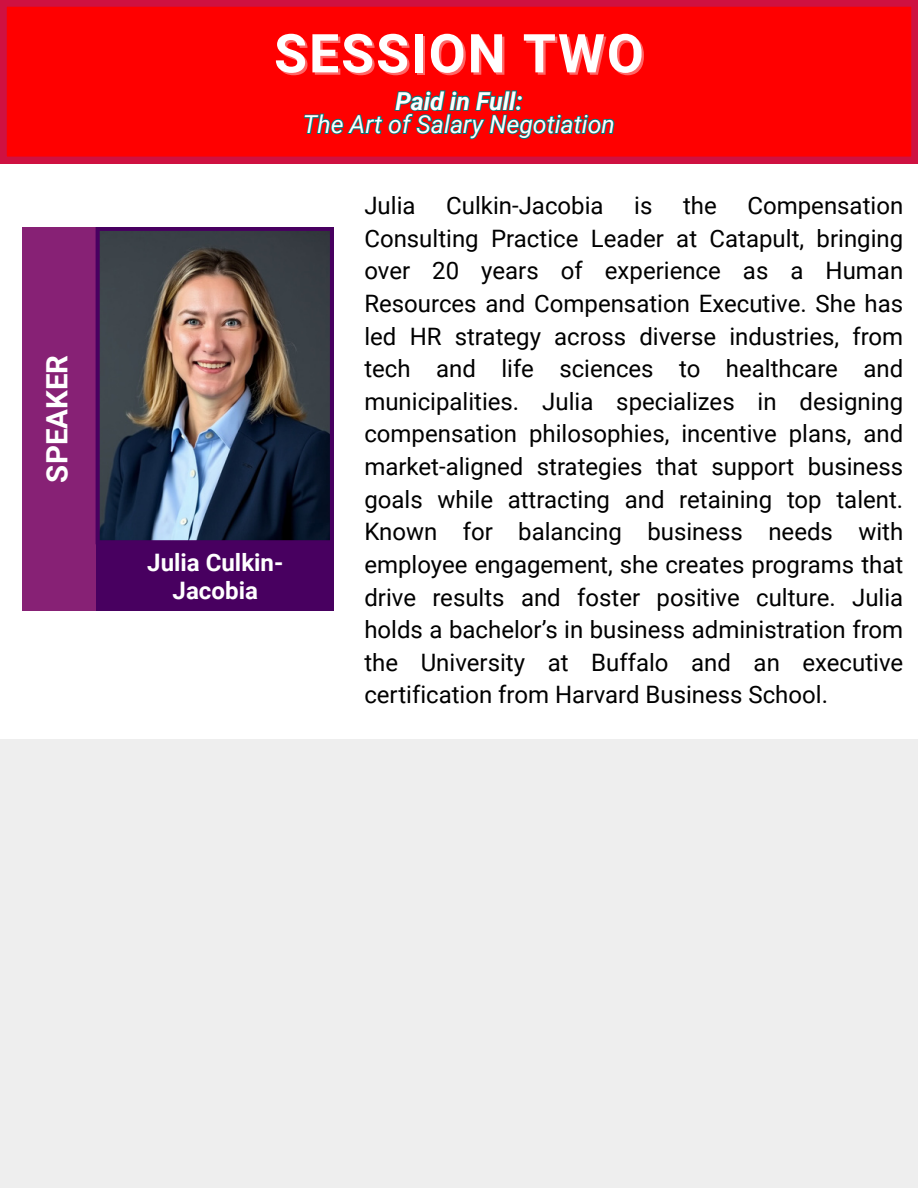
<style>
.page{position:relative;width:918px;height:1188px;background:#fff}
.page>*{position:absolute;margin:0;border:0;box-sizing:border-box;transform-origin:0 0}
.t1{font:700 53.55px "Roboto";letter-spacing:.04em;color:#fff}
.t2{font:700 29.4px "Roboto";color:#fff}
.t3{font:italic 24.75px/23.2px "Roboto";color:#fff;text-align:center}
.t4{font:24px/32.7px "Roboto";color:#000;text-align:justify}
.t5{font:700 24px/27.2px "Roboto";color:#fff;text-align:center}
.s1{font-weight:700}
</style>
<div class="page">
<svg style="left:0;top:0;width:918px;height:163px;background:#f90107"></svg>
<svg style="left:303px;top:39px;width:313px;height:125px;background:#e00e11"></svg>
<div style="left:22px;top:227px;width:312px;height:383px;background:#872175"></div>
<img style="left:96px;top:227px;width:238px;height:317px">
<div style="left:97px;top:544px;width:237px;height:67px;background:#480060"></div>
<div style="left:0;top:739px;width:918px;height:449px;background:#eee"></div>
<p class="t2" style="left:40px;top:483px;width:129px;rotate:-90deg">SPEAKER</p>
<h1 class="t1" style="left:274px;top:23px;width:371px">SESSION TWO</h1>
<h3 class="t3" style="left:303px;top:90px;width:313px"><span class="s1">Paid in Full:<br></span>The Art of Salary Negotiation</h3>
<h2 class="t5" style="left:147px;top:550px;width:138px">Julia Culkin-<br>Jacobia</h2>
<h3 class="t4" style="left:364px;top:190px;width:53px">Julia</h3>
<h3 class="t4" style="left:446px;top:190px;width:159px">Culkin-Jacobia</h3>
<h3 class="t4" style="left:634px;top:190px;width:20px">is</h3>
<h3 class="t4" style="left:683px;top:190px;width:35px">the</h3>
<h3 class="t4" style="left:364px;top:190px;width:540px;text-indent:383px">Compensation Consulting Practice Leader at Catapult, bringing over 20 years of experience as a Human Resources and Compensation Executive. She has led HR strategy across diverse industries, from tech and life sciences to healthcare and municipalities. Julia specializes in designing compensation philosophies, incentive plans, and market-aligned strategies that support business goals while attracting and retaining top talent.<br>Known for balancing business needs with employee engagement, she creates programs that drive results and foster positive culture. Julia holds a bachelor’s in business administration from the University at Buffalo and an executive certification from Harvard Business School.</h3>
</div>
